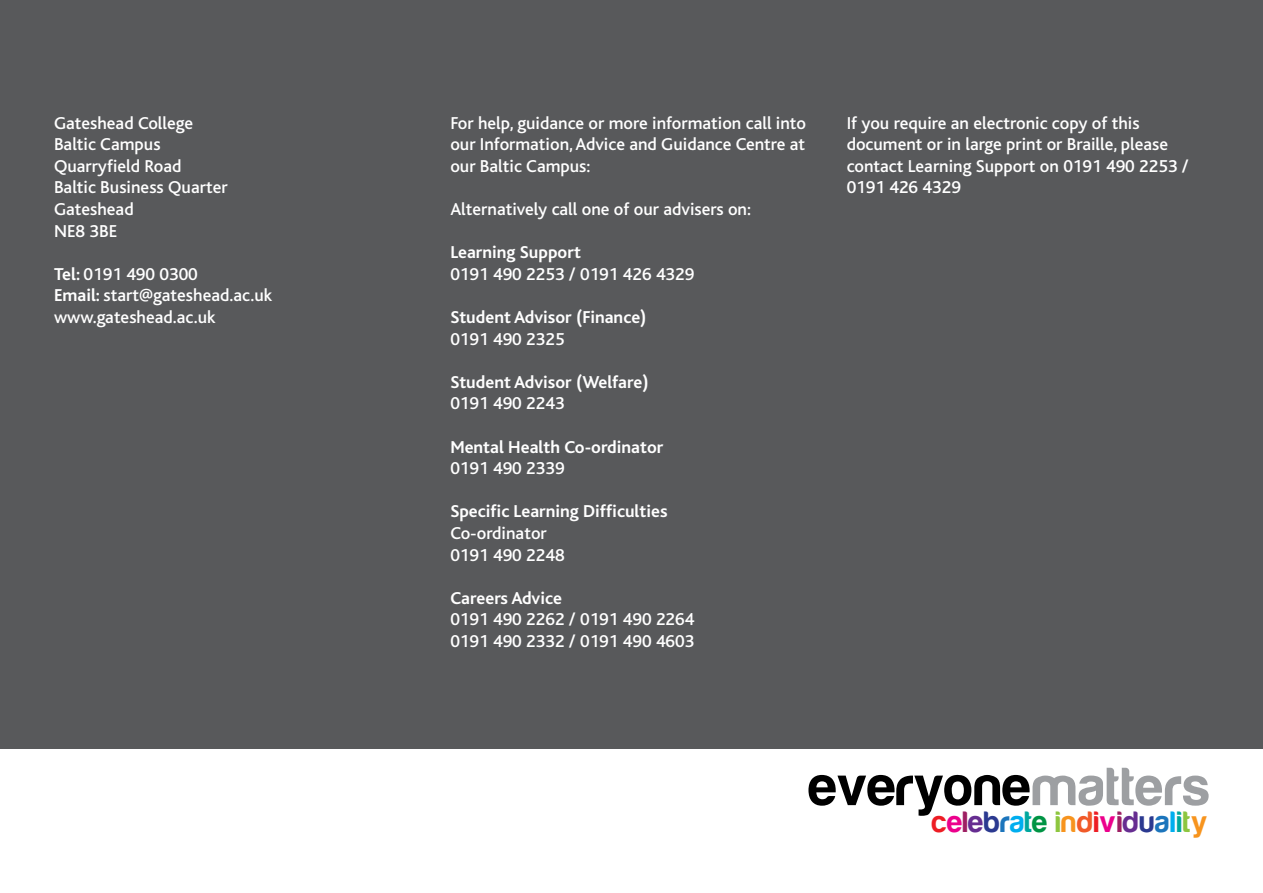
<style>
.page{position:relative;width:1263px;height:893px;background:#fff}
.page>*{position:absolute;margin:0;border:0;box-sizing:border-box;transform-origin:0 0}
.t1{font:700 56.85px "Harabara";letter-spacing:.01em;color:#000}
.t2{font:700 30.6px "Harabara";letter-spacing:.04em;color:#ed1d24}
.t3{font:500 18px/21.6px "Bliss";color:#fff}
.t4{font:700 18px "Bliss";color:#fff}
.s1{font-weight:700}
.s2{font-size:55.65px;color:#9d9fa2}
.s3{color:#ec008c}
.s4{color:#9e1f63}
.s5{color:#662d91}
.s6{color:#2b3990}
.s7{color:#1c75bc}
.s8{color:#00aeef}
.s9{color:#00a79e}
.s10{color:#009444}
.s11{color:#8dc63f}
.s12{color:#f7941e}
.s13{color:#f15a29}
</style>
<div class="page">
<div style="left:0;top:0;width:1263px;height:748px;background:#58595b"></div>
<p class="t3" style="left:54px;top:112px;width:175px">Gateshead College<br>Baltic Campus<br>Quarryfield Road<br>Baltic Business Quarter<br>Gateshead<br>NE8 3BE</p>
<p class="t3" style="left:54px;top:263px;width:220px"><span class="s1">Tel:</span> 0191 490 0300<br><span class="s1">Email:</span> start@gateshead.ac.uk www.gateshead.ac.uk</p>
<p class="t3" style="left:450px;top:112px;width:357px;text-align:justify">For help, guidance or more information call into our Information, Advice and Guidance Centre at our Baltic Campus:</p>
<p class="t3" style="left:450px;top:199px;width:302px">Alternatively call one of our advisers on:</p>
<p class="t4" style="left:450px;top:243px;width:132px">Learning Support</p>
<p class="t3" style="left:450px;top:263px;width:246px">0191 490 2253 / 0191 426 4329</p>
<p class="t4" style="left:450px;top:308px;width:198px">Student Advisor (Finance)</p>
<p class="t3" style="left:450px;top:328px;width:116px">0191 490 2325</p>
<p class="t4" style="left:450px;top:372px;width:200px">Student Advisor (Welfare)</p>
<p class="t3" style="left:450px;top:393px;width:116px">0191 490 2243</p>
<p class="t4" style="left:450px;top:437px;width:214px">Mental Health Co-ordinator</p>
<p class="t3" style="left:450px;top:458px;width:116px">0191 490 2339</p>
<p class="t4" style="left:450px;top:502px;width:219px">Specific Learning Difficulties</p>
<p class="t3" style="left:450px;top:523px;width:116px">Co-ordinator<br>0191 490 2248</p>
<p class="t4" style="left:450px;top:588px;width:113px">Careers Advice</p>
<p class="t3" style="left:450px;top:609px;width:246px">0191 490 2262 / 0191 490 2264<br>0191 490 2332 / 0191 490 4603</p>
<p class="t3" style="left:847px;top:112px;width:344px">If you require an electronic copy of this document or in large print or Braille, please contact Learning Support on 0191 490 2253 / 0191 426 4329</p>
<h1 class="t1" style="left:809px;top:757px;width:402px">everyone<span class="s2">matters</span></h1>
<h2 class="t2" style="left:932px;top:805px;width:277px">c<span class="s3">e</span><span class="s4">l</span><span class="s5">e</span><span class="s6">b</span><span class="s7">r</span><span class="s8">a</span><span class="s9">t</span><span class="s10">e</span> <span class="s11">i</span><span class="s12">n</span><span class="s13">d</span>i<span class="s3">v</span><span class="s4">i</span><span class="s5">d</span><span class="s6">u</span><span class="s7">a</span><span class="s8">l</span><span class="s9">i</span><span class="s11">t</span><span class="s12">y</span></h2>
</div>
